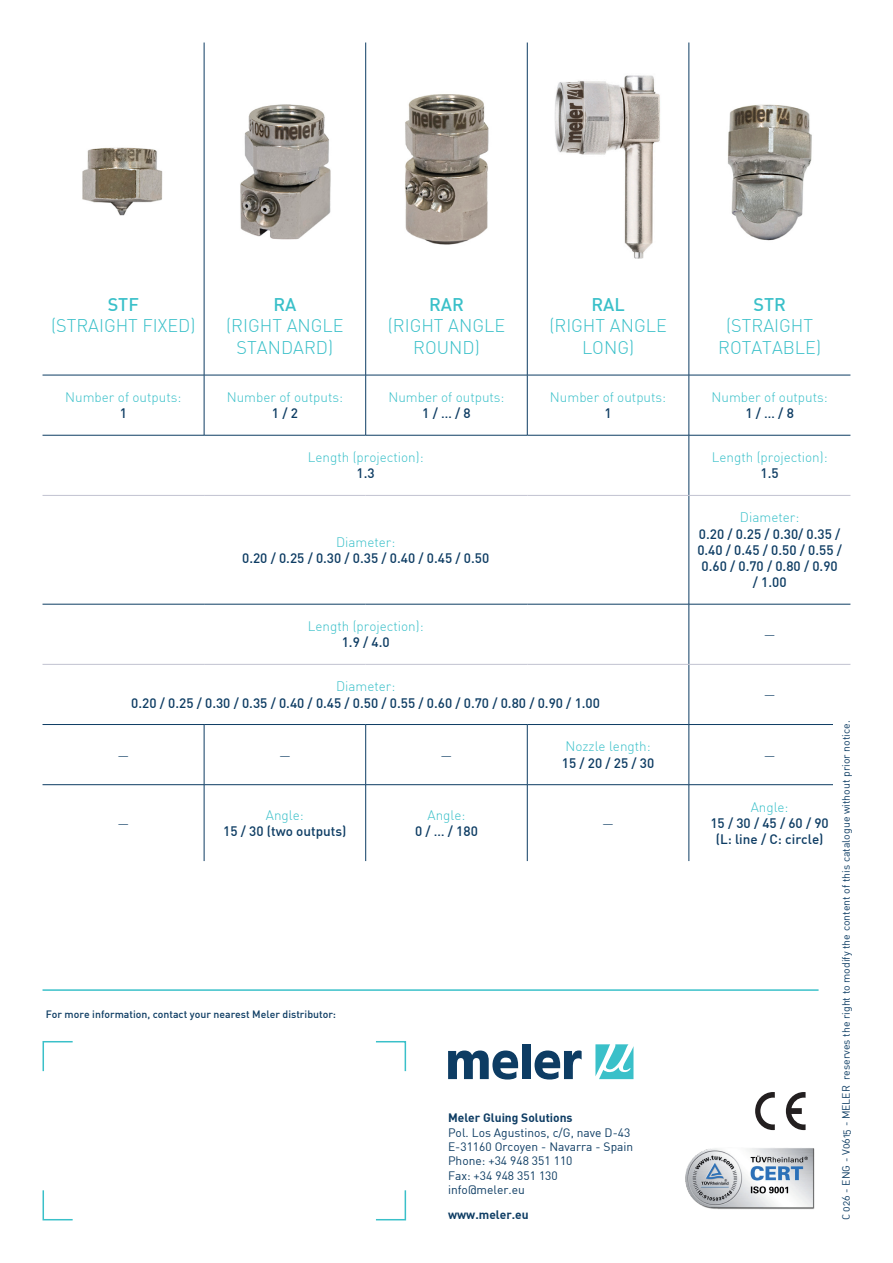
<style>
.page{position:relative;width:893px;height:1263px;background:#fff}
.page>*{position:absolute;margin:0;border:0;box-sizing:border-box;transform-origin:0 0}
.t1{font:300 18px/21.6px "DIN";color:#3ac0c9;text-align:center}
.t2{font:500 18px "DIN";color:#3ac0c9}
.t3{font:500 13.5px/16.2px "DIN";color:#0d3c63;text-align:center}
.t4{font:300 13.5px "DIN";color:#3ac0c9}
.t5{font:300 13.5px "DIN";color:#0d3c63}
.t6{font:12px "DIN";color:#0d3c63}
.t7{font:12px "DIN Bold";color:#0d3c63}
.t8{font:10.5px "DIN Regular Alternate";color:#0d3c63}
.t9{font:500 10.5px "DIN";color:#0d3c63}
</style>
<div class="page">
<hr style="left:43px;top:989px;width:776px;height:2px;background:#3ac0c9">
<svg style="left:755px;top:1092px;width:20px;height:38px"></svg>
<svg style="left:786px;top:1092px;width:19px;height:38px"></svg>
<img style="left:685px;top:1148px;width:130px;height:62px">
<svg style="left:448px;top:1050px;width:70px;height:29px"></svg>
<div style="left:522px;top:1044px;width:9px;height:35px;background:#0d3c63"></div>
<svg style="left:595px;top:1044px;width:38px;height:35px"></svg>
<svg style="left:535px;top:1050px;width:47px;height:29px"></svg>
<svg style="left:42px;top:1041px;width:31px;height:31px"></svg>
<svg style="left:376px;top:1190px;width:31px;height:31px"></svg>
<svg style="left:42px;top:1190px;width:31px;height:31px"></svg>
<svg style="left:376px;top:1041px;width:31px;height:31px"></svg>
<hr style="left:43px;top:375px;width:161px;height:1px;background:#0d3c63">
<hr style="left:204px;top:375px;width:162px;height:1px;background:#0d3c63">
<hr style="left:366px;top:375px;width:161px;height:1px;background:#0d3c63">
<hr style="left:527px;top:375px;width:162px;height:1px;background:#0d3c63">
<hr style="left:689px;top:375px;width:161px;height:1px;background:#0d3c63">
<hr style="left:43px;top:435px;width:161px;height:1px;background:#0d3c63">
<hr style="left:204px;top:435px;width:162px;height:1px;background:#0d3c63">
<hr style="left:366px;top:435px;width:161px;height:1px;background:#0d3c63">
<hr style="left:527px;top:435px;width:162px;height:1px;background:#0d3c63">
<hr style="left:689px;top:435px;width:161px;height:1px;background:#0d3c63">
<hr style="left:43px;top:604px;width:161px;height:1px;background:#0d3c63">
<hr style="left:204px;top:604px;width:162px;height:1px;background:#0d3c63">
<hr style="left:366px;top:604px;width:161px;height:1px;background:#0d3c63">
<hr style="left:527px;top:604px;width:162px;height:1px;background:#0d3c63">
<hr style="left:689px;top:604px;width:161px;height:1px;background:#0d3c63">
<hr style="left:43px;top:724px;width:161px;height:1px;background:#0d3c63">
<hr style="left:204px;top:724px;width:162px;height:1px;background:#0d3c63">
<hr style="left:366px;top:724px;width:161px;height:1px;background:#0d3c63">
<hr style="left:527px;top:724px;width:162px;height:1px;background:#0d3c63">
<hr style="left:689px;top:724px;width:161px;height:1px;background:#0d3c63">
<hr style="left:43px;top:784px;width:161px;height:1px;background:#0d3c63">
<hr style="left:204px;top:784px;width:162px;height:1px;background:#0d3c63">
<hr style="left:366px;top:784px;width:161px;height:1px;background:#0d3c63">
<hr style="left:527px;top:784px;width:162px;height:1px;background:#0d3c63">
<hr style="left:689px;top:784px;width:161px;height:1px;background:#0d3c63">
<hr style="left:204px;top:43px;width:1px;height:332px;background:#0d3c63">
<hr style="left:365px;top:43px;width:1px;height:332px;background:#0d3c63">
<hr style="left:527px;top:43px;width:1px;height:332px;background:#0d3c63">
<hr style="left:689px;top:43px;width:1px;height:332px;background:#0d3c63">
<hr style="left:204px;top:375px;width:1px;height:60px;background:#0d3c63">
<hr style="left:365px;top:375px;width:1px;height:60px;background:#0d3c63">
<hr style="left:527px;top:375px;width:1px;height:60px;background:#0d3c63">
<hr style="left:689px;top:375px;width:1px;height:60px;background:#0d3c63">
<hr style="left:689px;top:435px;width:1px;height:60px;background:#0d3c63">
<hr style="left:689px;top:496px;width:1px;height:108px;background:#0d3c63">
<hr style="left:689px;top:604px;width:1px;height:60px;background:#0d3c63">
<hr style="left:689px;top:664px;width:1px;height:60px;background:#0d3c63">
<hr style="left:204px;top:725px;width:1px;height:59px;background:#0d3c63">
<hr style="left:365px;top:725px;width:1px;height:59px;background:#0d3c63">
<hr style="left:527px;top:725px;width:1px;height:59px;background:#0d3c63">
<hr style="left:689px;top:725px;width:1px;height:59px;background:#0d3c63">
<hr style="left:204px;top:785px;width:1px;height:76px;background:#0d3c63">
<hr style="left:365px;top:785px;width:1px;height:76px;background:#0d3c63">
<hr style="left:527px;top:785px;width:1px;height:76px;background:#0d3c63">
<hr style="left:689px;top:785px;width:1px;height:76px;background:#0d3c63">
<hr style="left:43px;top:495px;width:161px;height:1px;background:#c1c2d0">
<hr style="left:204px;top:495px;width:162px;height:1px;background:#c1c2d0">
<hr style="left:366px;top:495px;width:161px;height:1px;background:#c1c2d0">
<hr style="left:527px;top:495px;width:162px;height:1px;background:#c1c2d0">
<hr style="left:689px;top:495px;width:161px;height:1px;background:#c1c2d0">
<hr style="left:43px;top:664px;width:161px;height:1px;background:#c1c2d0">
<hr style="left:204px;top:664px;width:162px;height:1px;background:#c1c2d0">
<hr style="left:366px;top:664px;width:161px;height:1px;background:#c1c2d0">
<hr style="left:527px;top:664px;width:162px;height:1px;background:#c1c2d0">
<hr style="left:689px;top:664px;width:161px;height:1px;background:#c1c2d0">
<img style="left:554px;top:75px;width:106px;height:184px">
<img style="left:240px;top:104px;width:91px;height:136px">
<img style="left:728px;top:104px;width:84px;height:137px">
<img style="left:405px;top:94px;width:84px;height:151px">
<img style="left:82px;top:147px;width:81px;height:69px">
<div style="left:833px;top:673px;width:22px;height:547px;background:#fff"></div>
<p class="t2" style="left:108px;top:293px;width:33px">STF</p>
<p class="t1" style="left:51px;top:315px;width:146px">(STRAIGHT FIXED)</p>
<p class="t4" style="left:65px;top:389px;width:118px">Number of outputs:</p>
<p class="t3" style="left:120px;top:405px;width:9px">1</p>
<p class="t2" style="left:273px;top:293px;width:25px">RA</p>
<p class="t1" style="left:226px;top:315px;width:119px">(RIGHT ANGLE<br>STANDARD)</p>
<p class="t4" style="left:227px;top:389px;width:118px">Number of outputs:</p>
<p class="t3" style="left:272px;top:405px;width:28px">1 / 2</p>
<p class="t2" style="left:429px;top:293px;width:36px">RAR</p>
<p class="t1" style="left:388px;top:315px;width:119px">(RIGHT ANGLE<br>ROUND)</p>
<p class="t4" style="left:388px;top:389px;width:118px">Number of outputs:</p>
<p class="t3" style="left:422px;top:405px;width:50px">1 / … / 8</p>
<p class="t4" style="left:308px;top:449px;width:117px">Length (projection):</p>
<p class="t3" style="left:357px;top:465px;width:20px">1.3</p>
<p class="t4" style="left:336px;top:533px;width:61px">Diameter:</p>
<p class="t3" style="left:242px;top:549px;width:249px">0.20 / 0.25 / 0.30 / 0.35 / 0.40 / 0.45 / 0.50</p>
<p class="t4" style="left:308px;top:618px;width:117px">Length (projection):</p>
<p class="t3" style="left:342px;top:634px;width:49px">1.9 / 4.0</p>
<p class="t2" style="left:591px;top:293px;width:35px">RAL</p>
<p class="t1" style="left:549px;top:315px;width:119px">(RIGHT ANGLE<br>LONG)</p>
<p class="t4" style="left:550px;top:389px;width:118px">Number of outputs:</p>
<p class="t3" style="left:604px;top:405px;width:9px">1</p>
<p class="t4" style="left:336px;top:678px;width:61px">Diameter:</p>
<p class="t3" style="left:131px;top:694px;width:470px">0.20 / 0.25 / 0.30 / 0.35 / 0.40 / 0.45 / 0.50 / 0.55 / 0.60 / 0.70 / 0.80 / 0.90 / 1.00</p>
<p class="t5" style="left:117px;top:746px;width:13px">—</p>
<p class="t5" style="left:279px;top:746px;width:13px">—</p>
<p class="t5" style="left:441px;top:746px;width:13px">—</p>
<p class="t5" style="left:117px;top:815px;width:13px">—</p>
<p class="t4" style="left:266px;top:806px;width:39px">Angle:</p>
<p class="t3" style="left:223px;top:822px;width:125px">15 / 30 (two outputs)</p>
<p class="t9" style="left:46px;top:1007px;width:292px">For more information, contact your nearest Meler distributor:</p>
<p class="t4" style="left:428px;top:806px;width:39px">Angle:</p>
<p class="t3" style="left:415px;top:822px;width:64px">0 / … / 180</p>
<p class="t4" style="left:565px;top:738px;width:87px">Nozzle length:</p>
<p class="t3" style="left:562px;top:754px;width:94px">15 / 20 / 25 / 30</p>
<p class="t5" style="left:602px;top:815px;width:13px">—</p>
<p class="t7" style="left:448px;top:1110px;width:126px">Meler Gluing Solutions</p>
<p class="t6" style="left:448px;top:1125px;width:184px">Pol. Los Agustinos, c/G, nave D-43</p>
<p class="t6" style="left:448px;top:1139px;width:187px">E-31160 Orcoyen - Navarra - Spain</p>
<p class="t6" style="left:448px;top:1153px;width:126px">Phone: +34 948 351 110</p>
<p class="t6" style="left:448px;top:1168px;width:111px">Fax: +34 948 351 130</p>
<p class="t6" style="left:448px;top:1182px;width:78px">info@meler.eu</p>
<p class="t7" style="left:448px;top:1207px;width:82px">www.meler.eu</p>
<p class="t2" style="left:753px;top:293px;width:34px">STR</p>
<p class="t1" style="left:718px;top:315px;width:104px">(STRAIGHT<br>ROTATABLE)</p>
<p class="t4" style="left:711px;top:389px;width:118px">Number of outputs:</p>
<p class="t3" style="left:745px;top:405px;width:50px">1 / … / 8</p>
<p class="t4" style="left:712px;top:449px;width:117px">Length (projection):</p>
<p class="t3" style="left:761px;top:465px;width:20px">1.5</p>
<p class="t4" style="left:740px;top:509px;width:61px">Diameter:</p>
<p class="t3" style="left:697px;top:525px;width:146px">0.20 / 0.25 / 0.30/ 0.35 /<br>0.40 / 0.45 / 0.50 / 0.55 /<br>0.60 / 0.70 / 0.80 / 0.90 / 1.00</p>
<p class="t5" style="left:764px;top:626px;width:13px">—</p>
<p class="t5" style="left:764px;top:686px;width:13px">—</p>
<p class="t5" style="left:764px;top:746px;width:13px">—</p>
<p class="t4" style="left:751px;top:798px;width:39px">Angle:</p>
<p class="t3" style="left:710px;top:814px;width:120px">15 / 30 / 45 / 60 / 90</p>
<p class="t3" style="left:716px;top:831px;width:109px">(L: line / C: circle)</p>
<p class="t8" style="left:839px;top:1220px;width:501px;rotate:-90deg">C 026 - ENG - V0615 - MELER reserves the right to modify the content of this catalogue without prior notice.</p>
</div>
